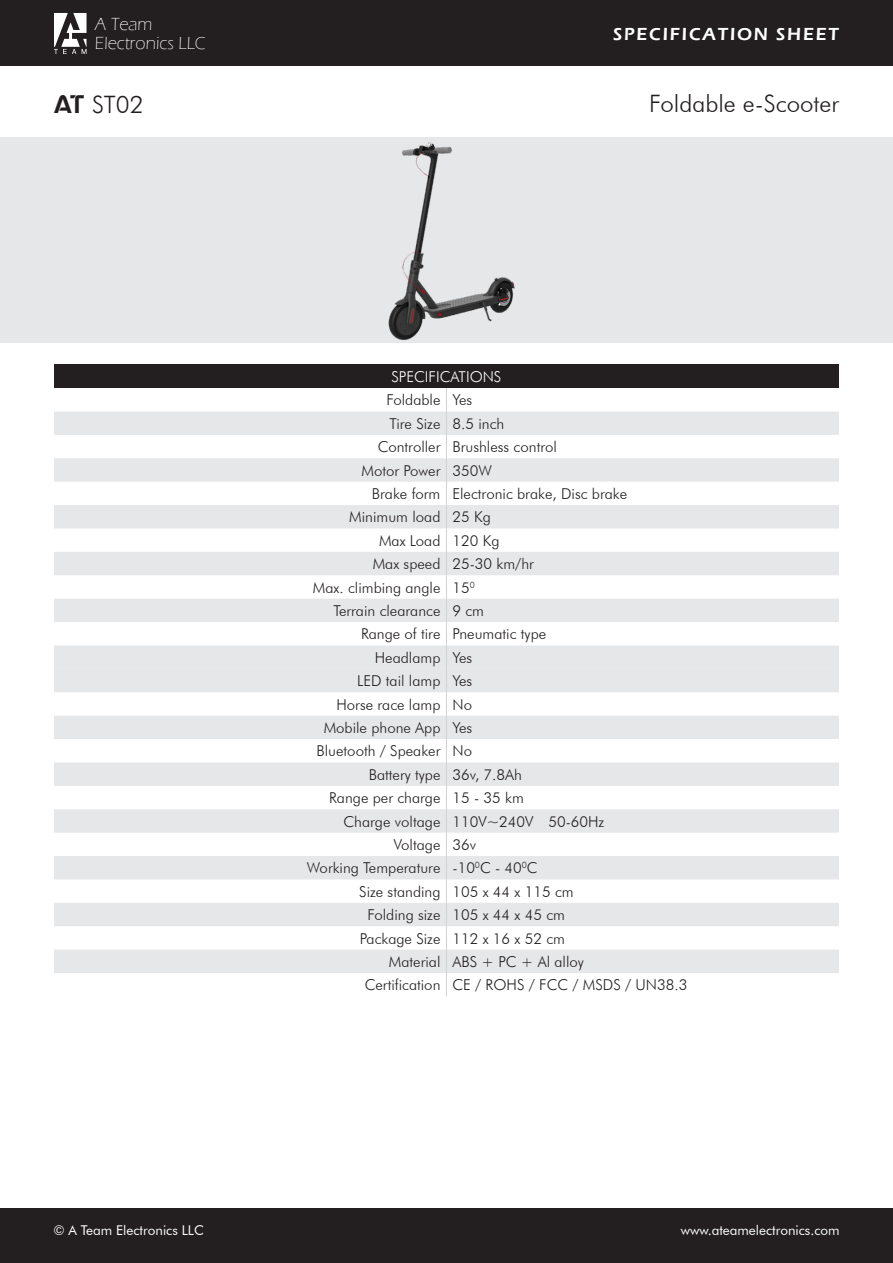
<style>
.page{position:relative;width:893px;height:1263px;background:#fff}
.page>*{position:absolute;margin:0;border:0;box-sizing:border-box;transform-origin:0 0}
.t1{font:300 24px "Futura BT";color:#231f20}
.t2{font:300 18px/18.6px "Eras ITC";color:#fff}
.t3{font:600 18px "Eras ITC";letter-spacing:.1em;color:#fff}
.t4{font:300 15px "Futura BT";color:#231f20}
.t5{font:300 15px "Futura BT";color:#fff}
.t6{font:13.5px "Futura BT";color:#fff}
.s1{font-family:"a Astro Space";font-weight:400}
</style>
<div class="page">
<div style="left:0;top:0;width:893px;height:65px;background:#231f20"></div>
<div style="left:0;top:138px;width:893px;height:205px;background:#e6e7e9"></div>
<svg style="left:54px;top:13px;width:33px;height:41px"></svg>
<div style="left:0;top:1209px;width:893px;height:54px;background:#231f20"></div>
<div style="left:54px;top:365px;width:785px;height:23px;background:#231f20"></div>
<svg style="left:54px;top:388px;width:785px;height:608px"></svg>
<img style="left:388px;top:142px;width:127px;height:198px">
<p class="t2" style="left:95px;top:15px;width:112px">A Team<br>Electronics LLC</p>
<p class="t3" style="left:613px;top:23px;width:227px">SPECIFICATION SHEET</p>
<p class="t1" style="left:54px;top:90px;width:91px"><span class="s1">AT</span> ST02</p>
<p class="t1" style="left:649px;top:89px;width:191px">Foldable e-Scooter</p>
<p class="t5" style="left:391px;top:368px;width:111px">SPECIFICATIONS</p>
<p class="t4" style="left:386px;top:391px;width:56px">Foldable</p>
<p class="t4" style="left:452px;top:391px;width:21px">Yes</p>
<p class="t4" style="left:389px;top:414px;width:53px">Tire Size</p>
<p class="t4" style="left:452px;top:414px;width:53px">8.5 inch</p>
<p class="t4" style="left:378px;top:438px;width:64px">Controller</p>
<p class="t4" style="left:452px;top:438px;width:106px">Brushless control</p>
<p class="t4" style="left:361px;top:461px;width:80px">Motor Power</p>
<p class="t4" style="left:452px;top:461px;width:41px">350W</p>
<p class="t4" style="left:372px;top:485px;width:70px">Brake form</p>
<p class="t4" style="left:452px;top:485px;width:176px">Electronic brake, Disc brake</p>
<p class="t4" style="left:349px;top:508px;width:93px">Minimum load</p>
<p class="t4" style="left:452px;top:508px;width:40px">25 Kg</p>
<p class="t4" style="left:379px;top:531px;width:63px">Max Load</p>
<p class="t4" style="left:452px;top:531px;width:48px">120 Kg</p>
<p class="t4" style="left:373px;top:555px;width:69px">Max speed</p>
<p class="t4" style="left:452px;top:555px;width:83px">25-30 km/hr</p>
<p class="t4" style="left:313px;top:578px;width:129px">Max. climbing angle</p>
<p class="t4" style="left:452px;top:578px;width:24px">15<sup>0</sup></p>
<p class="t4" style="left:333px;top:602px;width:109px">Terrain clearance</p>
<p class="t4" style="left:452px;top:602px;width:33px">9 cm</p>
<p class="t4" style="left:361px;top:625px;width:81px">Range of tire</p>
<p class="t4" style="left:452px;top:625px;width:95px">Pneumatic type</p>
<p class="t4" style="left:375px;top:648px;width:67px">Headlamp</p>
<p class="t4" style="left:452px;top:648px;width:21px">Yes</p>
<p class="t4" style="left:357px;top:672px;width:85px">LED tail lamp</p>
<p class="t4" style="left:452px;top:672px;width:21px">Yes</p>
<p class="t4" style="left:336px;top:695px;width:106px">Horse race lamp</p>
<p class="t4" style="left:452px;top:695px;width:21px">No</p>
<p class="t4" style="left:324px;top:719px;width:118px">Mobile phone App</p>
<p class="t4" style="left:452px;top:719px;width:21px">Yes</p>
<p class="t4" style="left:316px;top:742px;width:125px">Bluetooth / Speaker</p>
<p class="t4" style="left:452px;top:742px;width:21px">No</p>
<p class="t4" style="left:369px;top:765px;width:73px">Battery type</p>
<p class="t4" style="left:452px;top:765px;width:71px">36v, 7.8Ah</p>
<p class="t4" style="left:329px;top:789px;width:113px">Range per charge</p>
<p class="t4" style="left:452px;top:789px;width:73px">15 - 35 km</p>
<p class="t4" style="left:344px;top:812px;width:98px">Charge voltage</p>
<p class="t4" style="left:452px;top:812px;width:153px">110V~240V 50-60Hz</p>
<p class="t4" style="left:394px;top:836px;width:48px">Voltage</p>
<p class="t4" style="left:452px;top:836px;width:25px">36v</p>
<p class="t4" style="left:307px;top:859px;width:135px">Working Temperature</p>
<p class="t4" style="left:452px;top:859px;width:87px">-10<sup>0</sup>C - 40<sup>0</sup>C</p>
<p class="t4" style="left:359px;top:882px;width:83px">Size standing</p>
<p class="t4" style="left:452px;top:882px;width:123px">105 x 44 x 115 cm</p>
<p class="t4" style="left:367px;top:906px;width:74px">Folding size</p>
<p class="t4" style="left:452px;top:906px;width:114px">105 x 44 x 45 cm</p>
<p class="t4" style="left:360px;top:929px;width:82px">Package Size</p>
<p class="t4" style="left:452px;top:929px;width:114px">112 x 16 x 52 cm</p>
<p class="t4" style="left:389px;top:952px;width:53px">Material</p>
<p class="t4" style="left:452px;top:952px;width:133px">ABS + PC + Al alloy</p>
<p class="t4" style="left:365px;top:976px;width:77px">Certification</p>
<p class="t4" style="left:452px;top:976px;width:236px">CE / ROHS / FCC / MSDS / UN38.3</p>
<p class="t6" style="left:53px;top:1222px;width:152px">© A Team Electronics LLC</p>
<p class="t6" style="left:681px;top:1222px;width:160px">www.ateamelectronics.com</p>
</div>
